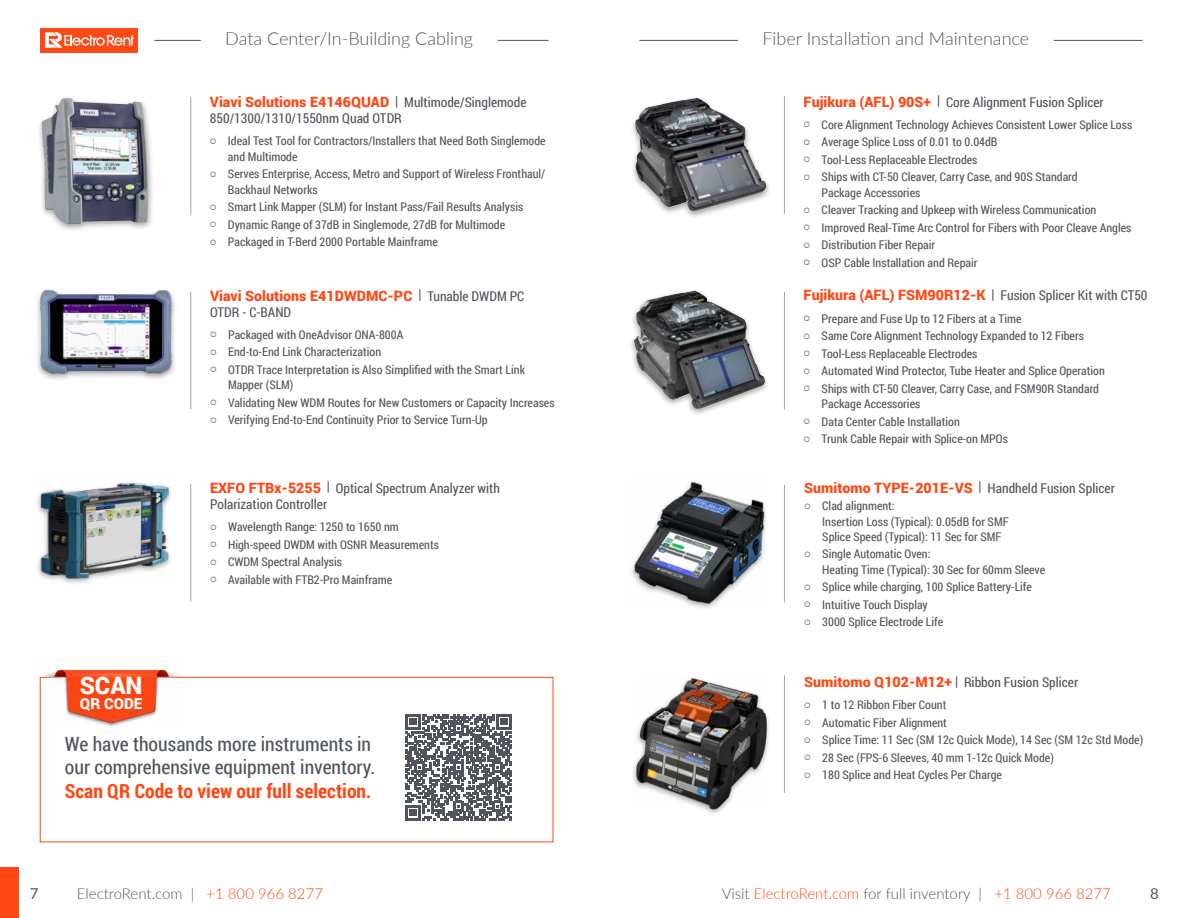
<style>
.page{position:relative;width:1188px;height:918px;background:#fff}
.page>*{position:absolute;margin:0;border:0;box-sizing:border-box;transform-origin:0 0}
.t1{font:900 24px "Roboto";color:#fff}
.t2{font:19.65px/23.5px "Roboto Condensed";color:#4f555b}
.t3{font:700 19.65px "Roboto Condensed";color:#fe4815}
.t4{font:300 18px "Lato";color:#4f555b}
.t5{font:300 15px "Lato";color:#fe4815}
.t6{font:300 15px "Lato";color:#4f555b}
.t7{font:900 15px "Roboto";color:#fff}
.t8{font:15px "Lato";color:#4f555b}
.t9{font:900 14.25px "Roboto";color:#fe4815}
.t10{font:13.5px/16.2px "Roboto Condensed";color:#4f555b}
.t11{font:12px/17.5px "Roboto Condensed";color:#4f555b}
.s1{font-family:"Roboto Condensed";font-weight:700;font-size:13.5px;color:#4f555b}
.s2{font-family:"Roboto Condensed";font-weight:400;font-size:13.5px;color:#4f555b}
.s3{font-family:"Roboto";font-weight:900;font-size:14.25px;color:#fe4815}
.s4{font-weight:700}
.s5{color:#fe4815}
.s6{color:#4f555b}
</style>
<div class="page">
<div style="left:40px;top:28px;width:98px;height:24px;background:#fe4815"></div>
<svg style="left:45px;top:32px;width:89px;height:16px"></svg>
<div style="left:0;top:867px;width:18px;height:51px;background:#fe4815"></div>
<hr style="left:639px;top:40px;width:99px;height:1px;background:#4f555b">
<hr style="left:1054px;top:40px;width:89px;height:1px;background:#4f555b">
<hr style="left:784px;top:96px;width:1px;height:118px;background:#a1a7aa">
<hr style="left:784px;top:292px;width:1px;height:117px;background:#a1a7aa">
<div style="left:629px;top:288px;width:141px;height:129px;background:#000;opacity:.35"></div>
<img style="left:634px;top:291px;width:131px;height:118px">
<div style="left:630px;top:95px;width:142px;height:124px;background:#000;opacity:.35"></div>
<img style="left:635px;top:98px;width:131px;height:113px">
<div style="left:36px;top:95px;width:118px;height:137px;background:#000;opacity:.35"></div>
<img style="left:41px;top:98px;width:108px;height:127px">
<div style="left:35px;top:288px;width:142px;height:93px;background:#000;opacity:.35"></div>
<img style="left:35px;top:288px;width:142px;height:90px">
<img style="left:37px;top:483px;width:135px;height:100px">
<hr style="left:190px;top:292px;width:1px;height:117px;background:#a1a7aa">
<hr style="left:190px;top:484px;width:1px;height:117px;background:#a1a7aa">
<hr style="left:190px;top:97px;width:1px;height:117px;background:#a1a7aa">
<div style="left:40px;top:677px;width:513px;height:165px;border:1px solid #fe4815"></div>
<img style="left:39px;top:669px;width:142px;height:56px">
<svg style="left:405px;top:714px;width:106px;height:106px"></svg>
<hr style="left:784px;top:485px;width:1px;height:117px;background:#a1a7aa">
<hr style="left:784px;top:675px;width:1px;height:118px;background:#a1a7aa">
<img style="left:631px;top:481px;width:135px;height:127px">
<img style="left:634px;top:678px;width:135px;height:133px">
<hr style="left:154px;top:40px;width:47px;height:1px;background:#4f555b">
<hr style="left:498px;top:40px;width:51px;height:1px;background:#4f555b">
<h3 class="t4" style="left:225px;top:26px;width:249px">Data Center/In-Building Cabling</h3>
<p class="t9" style="left:210px;top:92px;width:318px">Viavi Solutions E4146QUAD <span class="s1">|</span> <span class="s2">Multimode/Singlemode</span></p>
<p class="t10" style="left:210px;top:110px;width:193px">850/1300/1310/1550nm Quad OTDR</p>
<p class="t11" style="left:228px;top:133px;width:319px;line-height:15.3px">Ideal Test Tool for Contractors/Installers that Need Both Singlemode and Multimode</p>
<p class="t11" style="left:228px;top:166px;width:319px;line-height:15.3px">Serves Enterprise, Access, Metro and Support of Wireless Fronthaul/<br>Backhaul Networks</p>
<p class="t11" style="left:228px;top:198px;width:297px">Smart Link Mapper (SLM) for Instant Pass/Fail Results Analysis<br>Dynamic Range of 37dB in Singlemode, 27dB for Multimode<br>Packaged in T-Berd 2000 Portable Mainframe</p>
<p class="t9" style="left:210px;top:285px;width:316px">Viavi Solutions E41DWDMC-PC <span class="s1">|</span> <span class="s2">Tunable DWDM PC</span></p>
<p class="t10" style="left:210px;top:303px;width:83px">OTDR - C-BAND</p>
<p class="t11" style="left:228px;top:325px;width:298px">Packaged with OneAdvisor ONA-800A<br>End-to-End Link Characterization<br>OTDR Trace Interpretation is Also Simplified with the Smart Link</p>
<p class="t11" style="left:228px;top:376px;width:328px">Mapper (SLM)<br>Validating New WDM Routes for New Customers or Capacity Increases<br>Verifying End-to-End Continuity Prior to Service Turn-Up</p>
<h1 class="t1" style="left:80px;top:668px;width:64px">SCAN</h1>
<p class="t7" style="left:80px;top:693px;width:64px">QR CODE</p>
<p class="t10" style="left:210px;top:479px;width:291px"><span class="s3">EXFO FTBx-5255</span> <span class="s4">|</span> Optical Spectrum Analyzer with<br>Polarization Controller</p>
<p class="t11" style="left:228px;top:518px;width:212px">Wavelength Range: 1250 to 1650 nm High-speed DWDM with OSNR Measurements CWDM Spectral Analysis<br>Available with FTB2-Pro Mainframe</p>
<h2 class="t2" style="left:65px;top:731px;width:312px">We have thousands more instruments in our comprehensive equipment inventory.</h2>
<h2 class="t3" style="left:65px;top:777px;width:308px">Scan QR Code to view our full selection.</h2>
<h3 class="t4" style="left:762px;top:26px;width:268px">Fiber Installation and Maintenance</h3>
<p class="t10" style="left:804px;top:93px;width:302px"><span class="s3">Fujikura (AFL) 90S+</span> <span class="s4">|</span> Core Alignment Fusion Splicer</p>
<p class="t11" style="left:822px;top:115px;width:312px">Core Alignment Technology Achieves Consistent Lower Splice Loss Average Splice Loss of 0.01 to 0.04dB<br>Tool-Less Replaceable Electrodes<br>Ships with CT-50 Cleaver, Carry Case, and 90S Standard</p>
<p class="t11" style="left:822px;top:183px;width:311px">Package Accessories<br>Cleaver Tracking and Upkeep with Wireless Communication Improved Real-Time Arc Control for Fibers with Poor Cleave Angles Distribution Fiber Repair<br>OSP Cable Installation and Repair</p>
<p class="t10" style="left:804px;top:287px;width:345px"><span class="s3">Fujikura (AFL) FSM90R12-K</span> <span class="s4">|</span> Fusion Splicer Kit with CT50</p>
<p class="t11" style="left:822px;top:309px;width:285px">Prepare and Fuse Up to 12 Fibers at a Time<br>Same Core Alignment Technology Expanded to 12 Fibers Tool-Less Replaceable Electrodes<br>Automated Wind Protector, Tube Heater and Splice Operation Ships with CT-50 Cleaver, Carry Case, and FSM90R Standard</p>
<p class="t11" style="left:822px;top:395px;width:188px">Package Accessories<br>Data Center Cable Installation<br>Trunk Cable Repair with Splice-on MPOs</p>
<p class="t10" style="left:804px;top:479px;width:312px"><span class="s3">Sumitomo TYPE-201E-VS</span> <span class="s4">|</span> Handheld Fusion Splicer</p>
<p class="t11" style="left:822px;top:498px;width:188px;line-height:15.3px">Clad alignment:<br>Insertion Loss (Typical): 0.05dB for SMF<br>Splice Speed (Typical): 11 Sec for SMF</p>
<p class="t11" style="left:822px;top:546px;width:224px;line-height:15.3px">Single Automatic Oven:<br>Heating Time (Typical): 30 Sec for 60mm Sleeve</p>
<p class="t11" style="left:822px;top:578px;width:211px">Splice while charging, 100 Splice Battery-Life<br>Intuitive Touch Display<br>3000 Splice Electrode Life</p>
<p class="t10" style="left:804px;top:674px;width:275px"><span class="s3">Sumitomo Q102-M12+</span> <span class="s4">|</span> Ribbon Fusion Splicer</p>
<p class="t11" style="left:822px;top:696px;width:322px">1 to 12 Ribbon Fiber Count<br>Automatic Fiber Alignment<br>Splice Time: 11 Sec (SM 12c Quick Mode), 14 Sec (SM 12c Std Mode)<br>28 Sec (FPS-6 Sleeves, 40 mm 1-12c Quick Mode)<br>180 Splice and Heat Cycles Per Charge</p>
<p class="t8" style="left:30px;top:883px;width:10px">7</p>
<p class="t6" style="left:77px;top:883px;width:248px">ElectroRent.com | <span class="s5">+1 800 966 8277</span></p>
<p class="t5" style="left:722px;top:883px;width:391px"><span class="s6">Visit</span> ElectroRent.com <span class="s6">for full inventory |</span> +1 800 966 8277</p>
<p class="t8" style="left:1150px;top:883px;width:10px">8</p>
</div>
